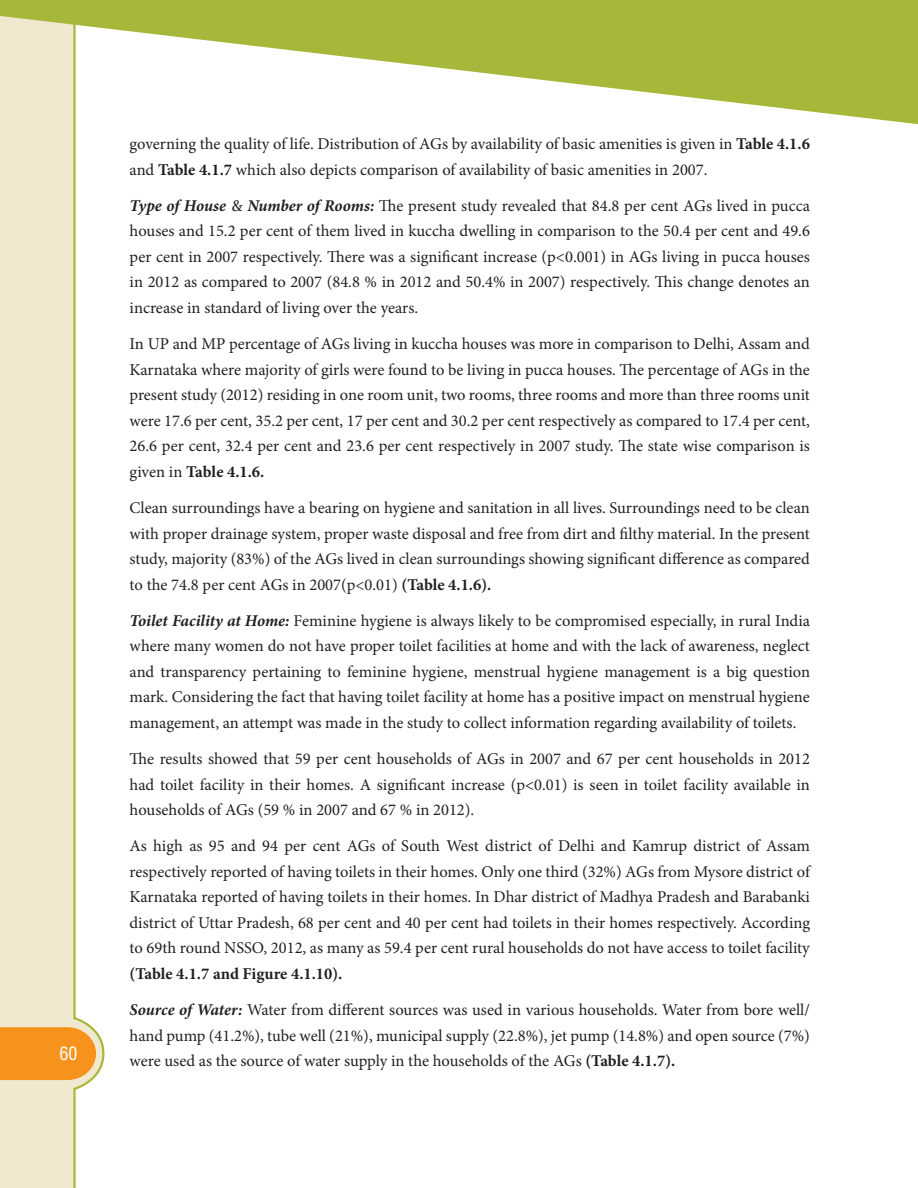
<style>
.page{position:relative;width:918px;height:1188px;background:#fff}
.page>*{position:absolute;margin:0;border:0;box-sizing:border-box;transform-origin:0 0}
.t1{font:condensed 18px "Swiss 721 BT";color:#fff}
.t2{font:16.5px/25.5px "Minion Pro";color:#231f20;text-align:justify}
.t3{font:700 16.5px "Minion Pro";color:#231f20}
.s1{font-weight:700}
.s2{font-weight:700;font-style:italic}
.s3{font-family:"Mirarae BT"}
</style>
<div class="page">
<svg style="left:0;top:124px;width:105px;height:1064px"></svg>
<svg style="left:0;top:0;width:918px;height:124px;fill:#a7b739"></svg>
<p class="t1" style="left:60px;top:1047px;width:19px">60</p>
<p class="t2" style="left:130px;top:133px;width:682px">governing the quality of life. Distribution of AGs by availability of basic amenities is given in <span class="s1">Table 4.1.6 </span>and <span class="s1">Table 4.1.7</span> which also depicts comparison of availability of basic amenities in 2007.</p>
<p class="t2" style="left:130px;top:194px;width:682px"><span class="s2">Type of House</span> <span class="s3">&amp;</span> <span class="s2">Number of Rooms:</span> The present study revealed that 84.8 per cent AGs lived in pucca houses and 15.2 per cent of them lived in kuccha dwelling in comparison to the 50.4 per cent and 49.6 per cent in 2007 respectively. There was a significant increase (p&lt;0.001) in AGs living in pucca houses in 2012 as compared to 2007 (84.8 % in 2012 and 50.4% in 2007) respectively. This change denotes an increase in standard of living over the years.</p>
<p class="t2" style="left:130px;top:333px;width:682px">In UP and MP percentage of AGs living in kuccha houses was more in comparison to Delhi, Assam and Karnataka where majority of girls were found to be living in pucca houses. The percentage of AGs in the present study (2012) residing in one room unit, two rooms, three rooms and more than three rooms unit were 17.6 per cent, 35.2 per cent, 17 per cent and 30.2 per cent respectively as compared to 17.4 per cent, 26.6 per cent, 32.4 per cent and 23.6 per cent respectively in 2007 study. The state wise comparison is given in <span class="s1">Table 4.1.6.</span></p>
<p class="t2" style="left:130px;top:496px;width:682px">Clean surroundings have a bearing on hygiene and sanitation in all lives. Surroundings need to be clean with proper drainage system, proper waste disposal and free from dirt and filthy material. In the present study, majority (83%) of the AGs lived in clean surroundings showing significant difference as compared to the 74.8 per cent AGs in 2007(p&lt;0.01) <span class="s1">(Table 4.1.6).</span></p>
<p class="t2" style="left:130px;top:609px;width:682px"><span class="s2">Toilet Facility at Home:</span> Feminine hygiene is always likely to be compromised especially, in rural India where many women do not have proper toilet facilities at home and with the lack of awareness, neglect and transparency pertaining to feminine hygiene, menstrual hygiene management is a big question mark. Considering the fact that having toilet facility at home has a positive impact on menstrual hygiene management, an attempt was made in the study to collect information regarding availability of toilets.</p>
<p class="t2" style="left:130px;top:748px;width:682px">The results showed that 59 per cent households of AGs in 2007 and 67 per cent households in 2012 had toilet facility in their homes. A significant increase (p&lt;0.01) is seen in toilet facility available in households of AGs (59 % in 2007 and 67 % in 2012).</p>
<p class="t2" style="left:130px;top:835px;width:682px">As high as 95 and 94 per cent AGs of South West district of Delhi and Kamrup district of Assam respectively reported of having toilets in their homes. Only one third (32%) AGs from Mysore district of Karnataka reported of having toilets in their homes. In Dhar district of Madhya Pradesh and Barabanki district of Uttar Pradesh, 68 per cent and 40 per cent had toilets in their homes respectively. According to 69th round NSSO, 2012, as many as 59.4 per cent rural households do not have access to toilet facility</p>
<p class="t3" style="left:130px;top:967px;width:214px">(Table 4.1.7 and Figure 4.1.10).</p>
<p class="t2" style="left:130px;top:999px;width:682px"><span class="s2">Source of Water:</span> Water from different sources was used in various households. Water from bore well/ hand pump (41.2%), tube well (21%), municipal supply (22.8%), jet pump (14.8%) and open source (7%) were used as the source of water supply in the households of the AGs <span class="s1">(Table 4.1.7).</span></p>
</div>
